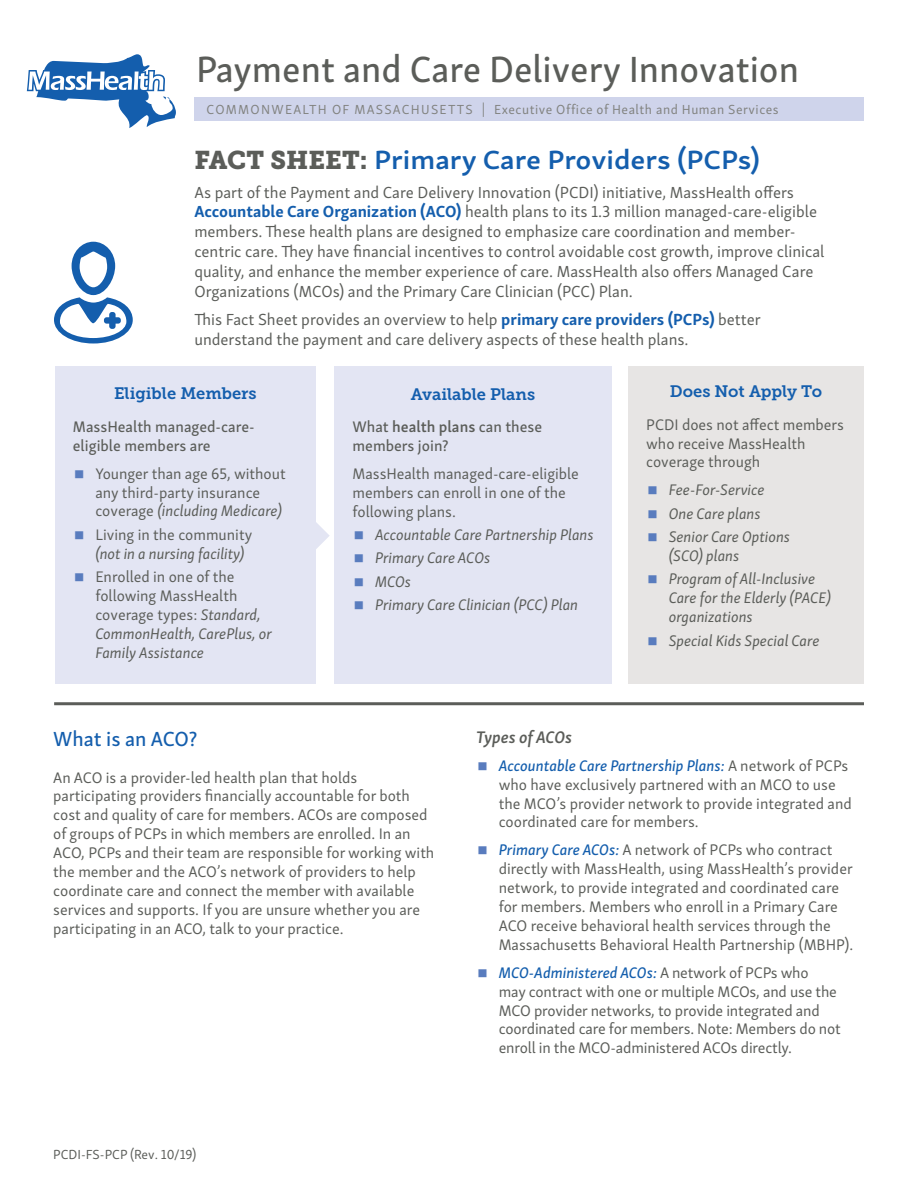
<style>
.page{position:relative;width:918px;height:1188px;background:#fff}
.page>*{position:absolute;margin:0;border:0;box-sizing:border-box;transform-origin:0 0}
.t1{font:37.5px "Skolar Sans Latn Me";color:#5b5d59}
.t2{font:600 27px "Skolar Sans Latn Ex";color:#145ead}
.t3{font:21px "Skolar Sans Latn Me";color:#145ead}
.t4{font:italic 600 17.25px "Skolar Sans Latn";letter-spacing:-.005em;color:#5b5d59}
.t5{font:16.5px/19.8px "Skolar Sans Latn";color:#5b5d59}
.t6{font:16.5px "Museo Slab 700";color:#145ead}
.body{font:15.75px/18.9px "Skolar Sans Latn";color:#5b5d59}
.t7{font:italic 15.75px/18.9px "Skolar Sans Latn";color:#5b5d59}
.t8{font:15.75px/18.9px "Skolar Sans Latn Me";color:#5b5d59}
.words_COMMONWEALTH_O{font:13.5px "Skolar Sans Latn";letter-spacing:.04em;color:#81827f}
.Text_bulleted_list{font:13.5px "Skolar Sans Latn";color:#5b5d59}
.s1{font-family:"Museo Slab 900";font-weight:400;font-size:25.5px;color:#5b5d59}
.s2{font-weight:700;color:#145ead}
.s3{font-size:30px;color:#597cbe}
.s4{font-style:italic}
.s5{font-style:normal;font-size:30px;color:#597cbe}
.s6{font-style:normal}
.s7{font-family:"Skolar Sans Latn";font-weight:600}
.s8{font-family:"Skolar Sans Latn Me It";color:#145ead}
</style>
<div class="page">
<svg style="left:54px;top:242px;width:79px;height:102px"></svg>
<div style="left:55px;top:366px;width:261px;height:318px;background:#e3e5f3"></div>
<div style="left:628px;top:366px;width:236px;height:318px;background:#e7e5e4"></div>
<div style="left:334px;top:366px;width:278px;height:318px;background:#e3e5f3"></div>
<svg style="left:316px;top:522px;width:14px;height:27px"></svg>
<hr style="left:54px;top:702px;width:810px;height:3px;background:#5b5d59">
<div style="left:194px;top:97px;width:670px;height:24px;background:#cfd4eb"></div>
<svg style="left:26px;top:54px;width:150px;height:74px"></svg>
<p class="t1" style="left:196px;top:41px;width:604px">Payment and Care Delivery Innovation</p>
<p class="words_COMMONWEALTH_O" style="left:207px;top:99px;width:574px">COMMONWEALTH OF MASSACHUSETTS | Executive Office of Health and Human Services</p>
<p class="t2" style="left:194px;top:138px;width:567px"><span class="s1">FACT SHEET:</span> Primary Care Providers (PCPs)</p>
<p class="t5" style="left:194px;top:181px;width:632px">As part of the Payment and Care Delivery Innovation (PCDI) initiative, MassHealth offers <span class="s2">Accountable Care Organization (ACO)</span> health plans to its 1.3 million managed-care-eligible members. These health plans are designed to emphasize care coordination and member&shy;centric care. They have financial incentives to control avoidable cost growth, improve clinical quality, and enhance the member experience of care. MassHealth also offers Managed Care Organizations (MCOs) and the Primary Care Clinician (PCC) Plan.</p>
<p class="t5" style="left:194px;top:309px;width:568px">This Fact Sheet provides an overview to help <span class="s2">primary care providers (PCPs)</span> better understand the payment and care delivery aspects of these health plans.</p>
<p class="t6" style="left:114px;top:384px;width:144px">Eligible Members</p>
<p class="t8" style="left:73px;top:416px;width:183px">MassHealth managed-care&shy;eligible members are</p>
<p class="body" style="left:95px;top:463px;width:192px;text-indent:-22px"><span class="s3">■</span> Younger than age 65, without any third-party insurance coverage <span class="s4">(including Medicare)</span></p>
<p class="t7" style="left:95px;top:524px;width:158px;text-indent:-22px"><span class="s5">■</span> <span class="s6">Living in the community </span>(not in a nursing facility)</p>
<p class="body" style="left:95px;top:566px;width:178px;text-indent:-22px"><span class="s3">■</span> Enrolled in one of the following MassHealth coverage types: <span class="s4">Standard,<br>CommonHealth, CarePlus, or<br>Family Assistance</span></p>
<p class="t6" style="left:411px;top:385px;width:126px">Available Plans</p>
<p class="t8" style="left:352px;top:416px;width:191px">What <span class="s7">health plans</span> can these members join?</p>
<p class="body" style="left:352px;top:463px;width:228px">MassHealth managed-care-eligible members can enroll in one of the following plans.</p>
<p class="t7" style="left:352px;top:524px;width:243px"><span class="s5">■</span> Accountable Care Partnership Plans</p>
<p class="t7" style="left:352px;top:547px;width:139px"><span class="s5">■</span> Primary Care ACOs</p>
<p class="t7" style="left:352px;top:571px;width:60px"><span class="s5">■</span> MCOs</p>
<p class="t7" style="left:352px;top:594px;width:227px"><span class="s5">■</span> Primary Care Clinician (PCC) Plan</p>
<p class="t6" style="left:670px;top:382px;width:154px">Does Not Apply To</p>
<p class="body" style="left:646px;top:414px;width:199px">PCDI does not affect members who receive MassHealth coverage through</p>
<p class="t7" style="left:646px;top:479px;width:120px"><span class="s5">■</span> Fee-For-Service</p>
<p class="t7" style="left:646px;top:503px;width:116px"><span class="s5">■</span> One Care plans</p>
<p class="t7" style="left:669px;top:526px;width:123px;text-indent:-22px"><span class="s5">■</span> Senior Care Options (SCO) plans</p>
<p class="t7" style="left:669px;top:569px;width:164px;text-indent:-22px"><span class="s5">■</span> Program of All-Inclusive<br>Care for the Elderly (PACE) organizations</p>
<p class="t7" style="left:646px;top:630px;width:175px"><span class="s5">■</span> Special Kids Special Care</p>
<h2 class="t3" style="left:53px;top:722px;width:146px">What is an ACO?</h2>
<p class="body" style="left:53px;top:767px;width:383px">An ACO is a provider-led health plan that holds participating providers financially accountable for both cost and quality of care for members. ACOs are composed of groups of PCPs in which members are enrolled. In an ACO, PCPs and their team are responsible for working with the member and the ACO’s network of providers to help coordinate care and connect the member with available services and supports. If you are unsure whether you are participating in an ACO, talk to your practice.</p>
<p class="Text_bulleted_list" style="left:53px;top:1145px;width:145px">PCDI-FS-PCP (Rev. 10/19)</p>
<h3 class="t4" style="left:476px;top:724px;width:97px">Types of ACOs</h3>
<p class="body" style="left:499px;top:755px;width:355px;text-indent:-22px"><span class="s3">■</span> <span class="s8">Accountable Care Partnership Plans:</span> A network of PCPs who have exclusively partnered with an MCO to use the MCO’s provider network to provide integrated and coordinated care for members.</p>
<p class="body" style="left:499px;top:839px;width:356px;text-indent:-22px"><span class="s3">■</span> <span class="s8">Primary Care ACOs:</span> A network of PCPs who contract directly with MassHealth, using MassHealth’s provider network, to provide integrated and coordinated care for members. Members who enroll in a Primary Care ACO receive behavioral health services through the Massachusetts Behavioral Health Partnership (MBHP).</p>
<p class="body" style="left:499px;top:962px;width:344px;text-indent:-22px"><span class="s3">■</span> <span class="s8">MCO-Administered ACOs:</span> A network of PCPs who<br>may contract with one or multiple MCOs, and use the MCO provider networks, to provide integrated and coordinated care for members. Note: Members do not enroll in the MCO-administered ACOs directly.</p>
</div>
